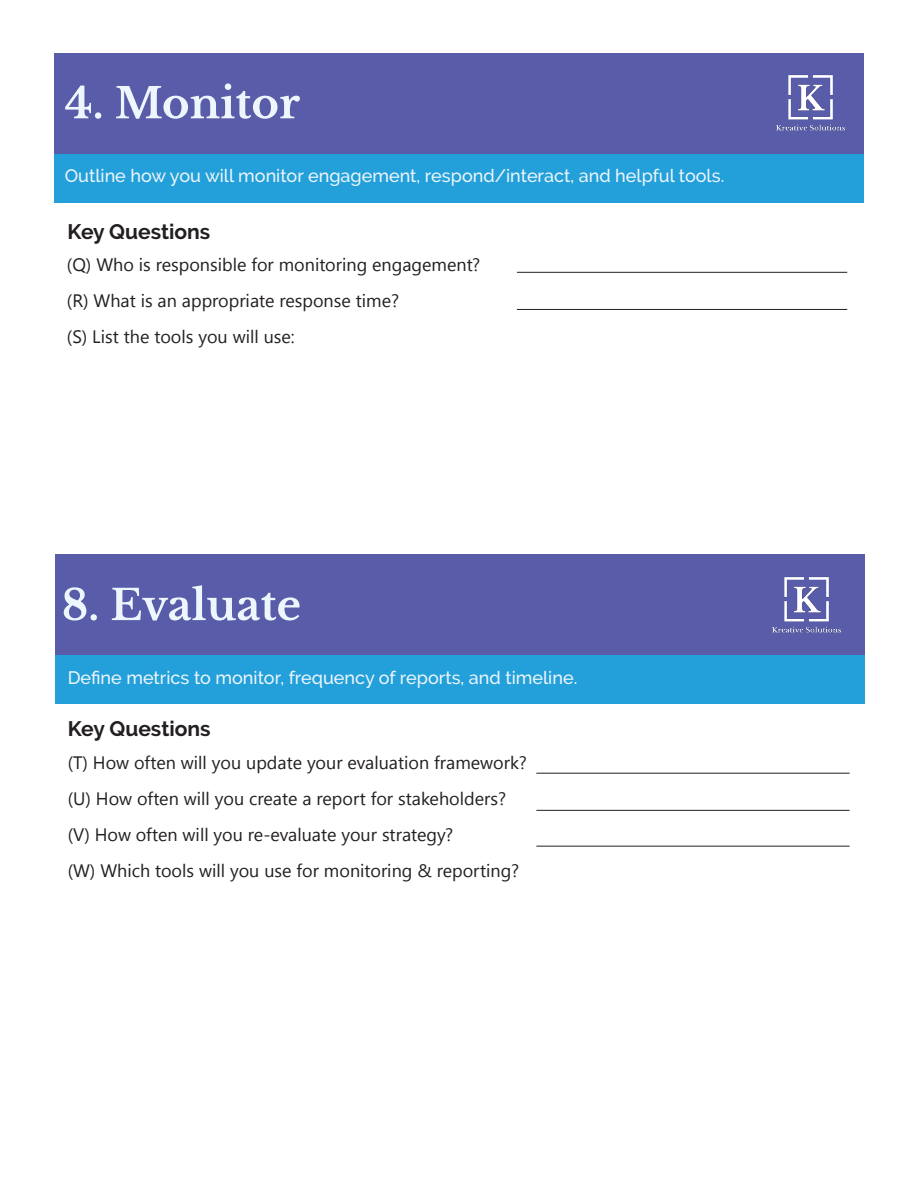
<style>
.page{position:relative;width:918px;height:1188px;background:#fff}
.page>*{position:absolute;margin:0;border:0;box-sizing:border-box;transform-origin:0 0}
.t1{font:700 21px "Raleway";color:#231f20}
.t2{font:18px "Leelawadee UI";color:#231f20}
.t3{font:500 18px "Raleway";color:#edf6fc}
</style>
<div class="page">
<div style="left:54px;top:106px;width:810px;height:96px;background:#23a0da"></div>
<div style="left:54px;top:53px;width:810px;height:100px;background:#585ca9"></div>
<svg style="left:65px;top:83px;width:235px;height:36px"></svg>
<img style="left:776px;top:75px;width:69px;height:56px">
<div style="left:56px;top:608px;width:810px;height:96px;background:#23a0da"></div>
<div style="left:56px;top:555px;width:810px;height:100px;background:#585ca9"></div>
<svg style="left:64px;top:585px;width:236px;height:36px"></svg>
<img style="left:772px;top:577px;width:69px;height:56px">
<hr style="left:517px;top:272px;width:330px;height:1px;background:#231f20">
<hr style="left:517px;top:309px;width:330px;height:1px;background:#231f20">
<hr style="left:536px;top:773px;width:314px;height:1px;background:#231f20">
<hr style="left:536px;top:810px;width:314px;height:1px;background:#231f20">
<hr style="left:536px;top:846px;width:314px;height:1px;background:#231f20">
<p class="t3" style="left:65px;top:165px;width:661px">Outline how you will monitor engagement, respond/interact, and helpful tools.</p>
<p class="t1" style="left:68px;top:219px;width:144px">Key Questions</p>
<p class="t2" style="left:67px;top:252px;width:415px">(Q) Who is responsible for monitoring engagement?</p>
<p class="t2" style="left:67px;top:288px;width:334px">(R) What is an appropriate response time?</p>
<p class="t2" style="left:67px;top:324px;width:229px">(S) List the tools you will use:</p>
<p class="t3" style="left:68px;top:667px;width:511px">Define metrics to monitor, frequency of reports, and timeline.</p>
<p class="t1" style="left:68px;top:717px;width:144px">Key Questions</p>
<p class="t2" style="left:68px;top:750px;width:461px">(T) How often will you update your evaluation framework?</p>
<p class="t2" style="left:68px;top:786px;width:440px">(U) How often will you create a report for stakeholders?</p>
<p class="t2" style="left:68px;top:822px;width:387px">(V) How often will you re-evaluate your strategy?</p>
<p class="t2" style="left:68px;top:858px;width:453px">(W) Which tools will you use for monitoring &amp; reporting?</p>
</div>
